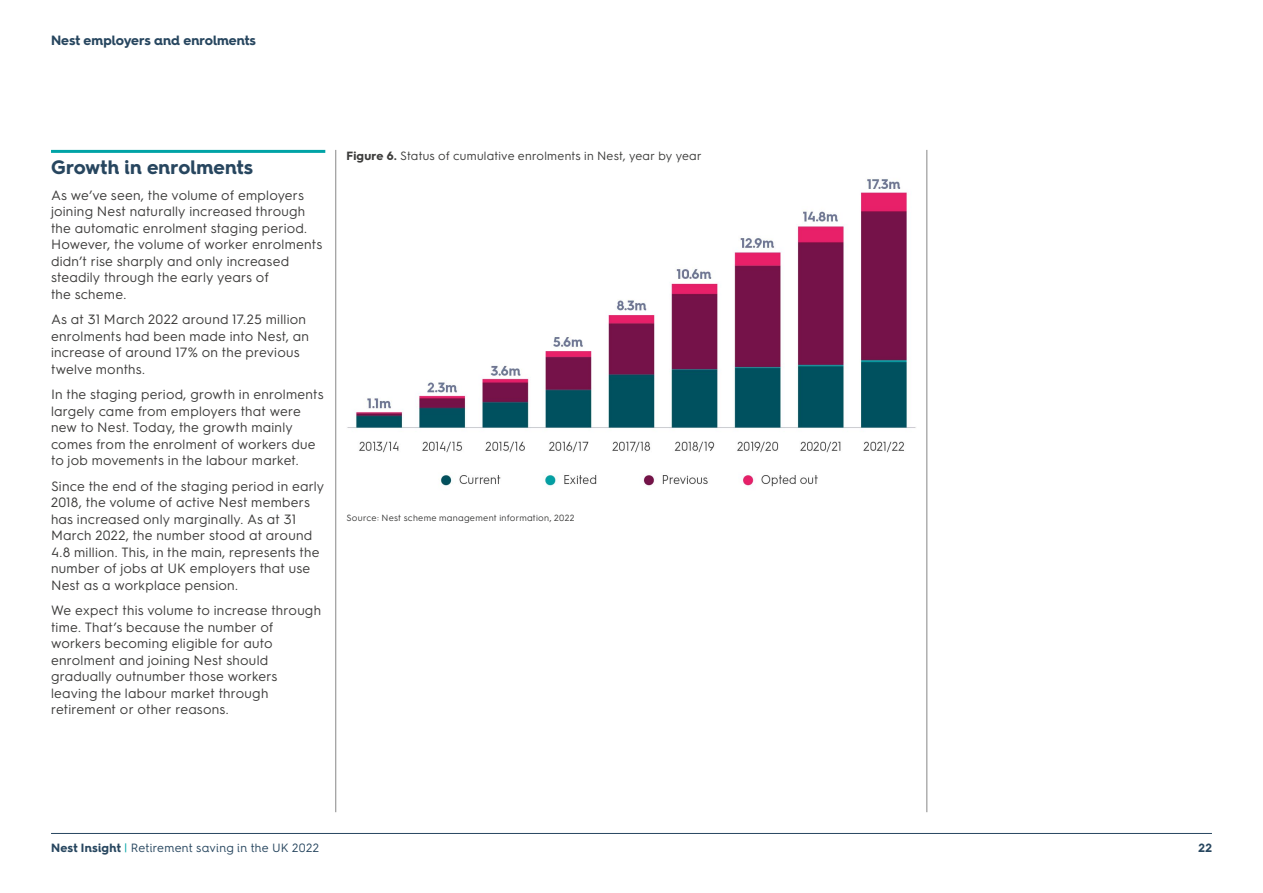
<style>
.page{position:relative;width:1263px;height:893px;background:#fff}
.page>*{position:absolute;margin:0;border:0;box-sizing:border-box;transform-origin:0 0}
.Subheading_L1_13_17p{font:700 19.5px "Hurme Geometric Sans 4";letter-spacing:.005em;color:#27465f}
.Body_Text_9_11pt___6{font:13.5px/16.5px "Hurme Geometric Sans 3";letter-spacing:.02em;color:#3d3c3b}
.t1{font:700 13.5px "Hurme Geometric Sans 4";color:#27465f}
.Chart_name_8_10pt{font:12px "Hurme Geometric Sans 3";letter-spacing:.02em;color:#3c3c3b}
.t2{font:12px "Hurme Geometric Sans 4";letter-spacing:.015em;color:#27465f}
.t3{font:700 12px "Hurme Geometric Sans 4";color:#27465f}
.Chart_source_6_8pt{font:9px "Hurme Geometric Sans 3";letter-spacing:.03em;color:#3c3c3b}
.s1{font-weight:700}
.s2{color:#00a3a6}
</style>
<div class="page">
<hr style="left:51px;top:833px;width:1161px;height:1px;background:#27465f">
<hr style="left:335px;top:150px;width:1px;height:662px;background:#878787">
<hr style="left:926px;top:150px;width:1px;height:662px;background:#878787">
<hr style="left:51px;top:150px;width:274px;height:3px;background:#00a3a6">
<img style="left:347px;top:179px;width:569px;height:308px">
<p class="t1" style="left:51px;top:31px;width:206px">Nest employers and enrolments</p>
<h1 class="Subheading_L1_13_17p" style="left:51px;top:154px;width:204px">Growth in enrolments</h1>
<p class="Body_Text_9_11pt___6" style="left:51px;top:186px;width:273px">As we’ve seen, the volume of employers joining Nest naturally increased through the automatic enrolment staging period.<br>However, the volume of worker enrolments didn’t rise sharply and only increased steadily through the early years of<br>the scheme.</p>
<p class="Body_Text_9_11pt___6" style="left:51px;top:310px;width:260px">As at 31 March 2022 around 17.25 million enrolments had been made into Nest, an increase of around 17% on the previous twelve months.</p>
<p class="Body_Text_9_11pt___6" style="left:51px;top:385px;width:274px">In the staging period, growth in enrolments largely came from employers that were new to Nest. Today, the growth mainly comes from the enrolment of workers due to job movements in the labour market.</p>
<p class="Body_Text_9_11pt___6" style="left:51px;top:477px;width:275px">Since the end of the staging period in early 2018, the volume of active Nest members has increased only marginally. As at 31<br>March 2022, the number stood at around 4.8 million. This, in the main, represents the number of jobs at UK employers that use Nest as a workplace pension.</p>
<p class="Body_Text_9_11pt___6" style="left:51px;top:601px;width:272px">We expect this volume to increase through time. That’s because the number of workers becoming eligible for auto enrolment and joining Nest should gradually outnumber those workers leaving the labour market through retirement or other reasons.</p>
<h2 class="Chart_name_8_10pt" style="left:347px;top:147px;width:357px"><span class="s1">Figure 6.</span> Status of cumulative enrolments in Nest, year by year</h2>
<p class="Chart_source_6_8pt" style="left:347px;top:511px;width:230px">Source: Nest scheme management information, 2022</p>
<p class="t2" style="left:51px;top:839px;width:270px"><span class="s1">Nest Insight</span> <span class="s2">|</span> Retirement saving in the UK 2022</p>
<p class="t3" style="left:1198px;top:839px;width:15px">22</p>
</div>
